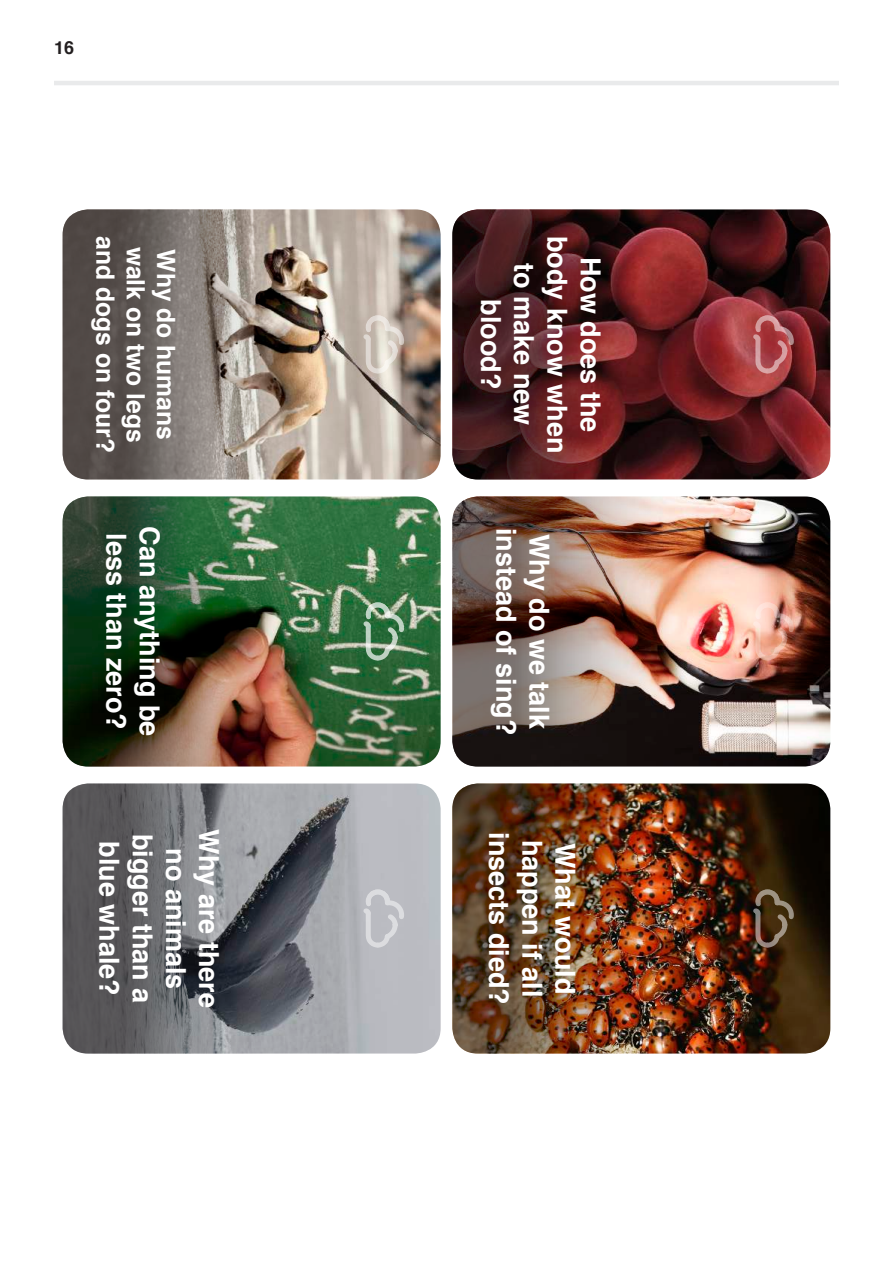
<style>
.page{position:relative;width:893px;height:1263px;background:#fff}
.page>*{position:absolute;margin:0;border:0;box-sizing:border-box;transform-origin:0 0}
.t1{font:700 27.75px/33.3px "Helvetica";color:#fff;text-align:center}
.t2{font:700 25.2px "Helvetica";color:#fff}
.t3{font:700 18px "Helvetica";color:#231f20}
</style>
<div class="page">
<img style="left:686px;top:209px;width:144px;height:270px">
<svg style="left:753px;top:315px;width:41px;height:58px;background:#ae565b"></svg>
<svg style="left:452px;top:209px;width:234px;height:270px;background:#521d20"></svg>
<img style="left:296px;top:209px;width:145px;height:270px">
<svg style="left:63px;top:209px;width:233px;height:270px;background:#7b726c"></svg>
<svg style="left:363px;top:315px;width:41px;height:58px;background:#cec4bb"></svg>
<img style="left:686px;top:496px;width:144px;height:270px">
<svg style="left:753px;top:602px;width:41px;height:58px;background:#dea38f"></svg>
<img style="left:452px;top:496px;width:234px;height:270px">
<img style="left:296px;top:496px;width:145px;height:270px">
<svg style="left:363px;top:602px;width:41px;height:58px;background:#6c9674"></svg>
<img style="left:63px;top:496px;width:233px;height:270px">
<img style="left:686px;top:783px;width:144px;height:270px">
<svg style="left:753px;top:889px;width:41px;height:58px;background:#58442d"></svg>
<img style="left:452px;top:783px;width:234px;height:270px">
<img style="left:296px;top:783px;width:145px;height:270px">
<svg style="left:363px;top:889px;width:41px;height:58px;background:#c4c5ca"></svg>
<svg style="left:63px;top:783px;width:233px;height:270px;background:#68696d"></svg>
<hr style="left:54px;top:81px;width:785px;height:4px;background:#e9eaeb">
<p class="t3" style="left:54px;top:33px;width:22px">16</p>
<p class="t2" style="left:126px;top:236px;width:218px;rotate:90deg">and dogs on four?</p>
<p class="t2" style="left:156px;top:247px;width:197px;rotate:90deg">walk on two legs</p>
<p class="t2" style="left:186px;top:249px;width:192px;rotate:90deg">Why do humans</p>
<p class="t1" style="left:607px;top:236px;width:219px;rotate:90deg">How does the body know when to make new blood?</p>
<p class="t1" style="left:133px;top:533px;width:198px;rotate:90deg">less than zero?</p>
<p class="t1" style="left:166px;top:526px;width:211px;rotate:90deg">Can anything be</p>
<p class="t1" style="left:522px;top:528px;width:208px;rotate:90deg">instead of sing?</p>
<p class="t1" style="left:556px;top:534px;width:197px;rotate:90deg">Why do we talk</p>
<p class="t1" style="left:126px;top:841px;width:156px;rotate:90deg">blue whale?</p>
<p class="t1" style="left:159px;top:834px;width:171px;rotate:90deg">bigger than a</p>
<p class="t1" style="left:225px;top:829px;width:180px;rotate:90deg">Why are there</p>
<p class="t1" style="left:515px;top:832px;width:174px;rotate:90deg">insects died?</p>
<p class="t1" style="left:548px;top:840px;width:159px;rotate:90deg">happen if all</p>
<p class="t1" style="left:582px;top:843px;width:153px;rotate:90deg">What would</p>
<p class="t1" style="left:192px;top:848px;width:143px;rotate:90deg">no animals</p>
</div>
